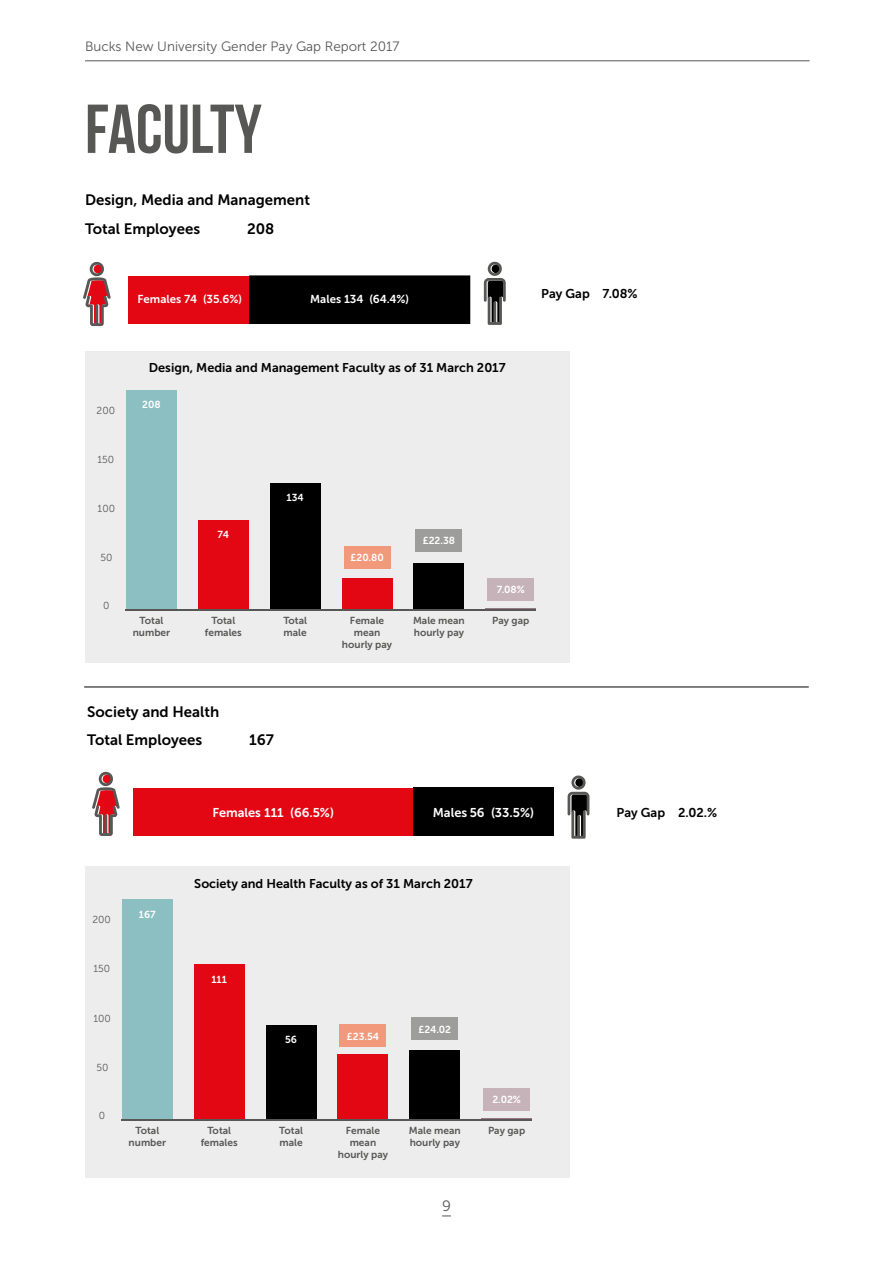
<style>
.page{position:relative;width:893px;height:1263px;background:#fff}
.page>*{position:absolute;margin:0;border:0;box-sizing:border-box;transform-origin:0 0}
.t1{font:69px "Bebas Neue";color:#575756}
.t2{font:15px "Museo Sans 700";color:#000}
.t3{font:15px "Museo Sans 300";color:#575756}
.t4{font:13.5px "Museo Sans 300";color:#575756}
.t5{font:12.75px "Museo Sans 700";color:#000}
.t6{font:12.75px "Museo Sans 700";color:#fff}
.t7{font:11.55px "Museo Sans 700";color:#fff}
.t8{font:10.2px/12.1px "Museo Sans 700";color:#575756;text-align:center}
.t9{font:10.2px "Museo Sans 700";color:#fff}
.t10{font:10.2px "Museo Sans 300";color:#575756}
</style>
<div class="page">
<div style="left:85px;top:351px;width:484px;height:312px;background:#ededed"></div>
<div style="left:85px;top:866px;width:484px;height:311px;background:#ededed"></div>
<hr style="left:84px;top:687px;width:725px;height:1px;background:#000">
<div style="left:122px;top:899px;width:51px;height:220px;background:#8cbfc2"></div>
<div style="left:194px;top:964px;width:50px;height:155px;background:#e30613"></div>
<div style="left:266px;top:1025px;width:50px;height:94px;background:#000"></div>
<div style="left:338px;top:1054px;width:50px;height:65px;background:#e30613"></div>
<div style="left:410px;top:1050px;width:50px;height:69px;background:#000"></div>
<hr style="left:481px;top:1118px;width:51px;height:1px;background:#997783">
<div style="left:340px;top:1024px;width:46px;height:22px;background:#f3997b"></div>
<div style="left:412px;top:1017px;width:46px;height:22px;background:#9d9d9c"></div>
<div style="left:483px;top:1088px;width:47px;height:22px;background:#c6b3b9"></div>
<hr style="left:122px;top:1119px;width:410px;height:2px;background:#575756">
<div style="left:126px;top:390px;width:51px;height:220px;background:#8cbfc2"></div>
<div style="left:198px;top:520px;width:51px;height:90px;background:#e30613"></div>
<div style="left:270px;top:483px;width:50px;height:127px;background:#000"></div>
<div style="left:342px;top:578px;width:50px;height:32px;background:#e30613"></div>
<div style="left:414px;top:563px;width:50px;height:47px;background:#000"></div>
<hr style="left:486px;top:608px;width:50px;height:2px;background:#997783">
<div style="left:344px;top:546px;width:46px;height:23px;background:#f3997b"></div>
<div style="left:416px;top:529px;width:46px;height:23px;background:#9d9d9c"></div>
<div style="left:488px;top:578px;width:46px;height:23px;background:#c6b3b9"></div>
<hr style="left:126px;top:610px;width:410px;height:1px;background:#575756">
<div style="left:413px;top:788px;width:141px;height:48px;background:#000"></div>
<svg style="left:92px;top:772px;width:28px;height:64px"></svg>
<svg style="left:568px;top:775px;width:21px;height:64px"></svg>
<div style="left:133px;top:788px;width:280px;height:48px;background:#e30613"></div>
<svg style="left:83px;top:262px;width:28px;height:64px"></svg>
<svg style="left:484px;top:262px;width:22px;height:63px"></svg>
<div style="left:128px;top:276px;width:121px;height:48px;background:#e30613"></div>
<div style="left:250px;top:276px;width:220px;height:47px;background:#000"></div>
<div style="left:249px;top:276px;width:221px;height:48px;border:1px solid #000"></div>
<hr style="left:85px;top:60px;width:725px;height:1px;background:#575756">
<h3 class="t4" style="left:85px;top:39px;width:316px">Bucks New University Gender Pay Gap Report 2017</h3>
<h1 class="t1" style="left:85px;top:91px;width:178px">FACULTY</h1>
<h2 class="t2" style="left:85px;top:192px;width:226px">Design, Media and Management</h2>
<h2 class="t2" style="left:85px;top:220px;width:117px">Total Employees</h2>
<h2 class="t2" style="left:247px;top:220px;width:29px">208</h2>
<p class="t7" style="left:138px;top:292px;width:106px">Females 74 (35.6%)</p>
<p class="t7" style="left:310px;top:292px;width:100px">Males 134 (64.4%)</p>
<p class="t5" style="left:541px;top:287px;width:98px">Pay Gap 7.08%</p>
<p class="t10" style="left:97px;top:405px;width:20px">200</p>
<p class="t10" style="left:98px;top:454px;width:18px">150</p>
<p class="t10" style="left:98px;top:503px;width:19px">100</p>
<p class="t10" style="left:101px;top:552px;width:14px">50</p>
<p class="t10" style="left:103px;top:600px;width:8px">0</p>
<p class="t5" style="left:149px;top:360px;width:358px">Design, Media and Management Faculty as of 31 March 2017</p>
<p class="t9" style="left:142px;top:399px;width:20px">208</p>
<p class="t9" style="left:218px;top:529px;width:13px">74</p>
<p class="t9" style="left:287px;top:492px;width:19px">134</p>
<p class="t9" style="left:350px;top:552px;width:35px">£20.80</p>
<p class="t9" style="left:423px;top:535px;width:34px">£22.38</p>
<p class="t9" style="left:497px;top:584px;width:29px">7.08%</p>
<p class="t8" style="left:133px;top:614px;width:39px">Total number</p>
<p class="t8" style="left:205px;top:614px;width:38px">Total females</p>
<p class="t8" style="left:283px;top:614px;width:25px;text-align:left">Total male</p>
<p class="t8" style="left:342px;top:614px;width:52px">Female mean hourly pay</p>
<p class="t8" style="left:413px;top:614px;width:53px;text-align:left">Male mean hourly pay</p>
<p class="t8" style="left:492px;top:614px;width:39px">Pay gap</p>
<h2 class="t2" style="left:87px;top:703px;width:134px">Society and Health</h2>
<h2 class="t2" style="left:87px;top:731px;width:117px">Total Employees</h2>
<h2 class="t2" style="left:249px;top:731px;width:26px">167</h2>
<p class="t6" style="left:212px;top:805px;width:123px">Females 111 (66.5%)</p>
<p class="t6" style="left:433px;top:805px;width:103px">Males 56 (33.5%)</p>
<p class="t10" style="left:93px;top:914px;width:20px">200</p>
<p class="t10" style="left:93px;top:963px;width:18px">150</p>
<p class="t10" style="left:93px;top:1012px;width:19px">100</p>
<p class="t10" style="left:96px;top:1062px;width:14px">50</p>
<p class="t10" style="left:99px;top:1110px;width:8px">0</p>
<p class="t9" style="left:139px;top:909px;width:18px">167</p>
<p class="t5" style="left:194px;top:877px;width:280px">Society and Health Faculty as of 31 March 2017</p>
<p class="t9" style="left:211px;top:973px;width:17px">111</p>
<p class="t9" style="left:285px;top:1034px;width:13px">56</p>
<p class="t9" style="left:347px;top:1030px;width:34px">£23.54</p>
<p class="t9" style="left:418px;top:1023px;width:34px">£24.02</p>
<p class="t9" style="left:492px;top:1094px;width:30px">2.02%</p>
<p class="t8" style="left:129px;top:1124px;width:39px">Total number</p>
<p class="t8" style="left:201px;top:1124px;width:38px">Total females</p>
<p class="t8" style="left:279px;top:1124px;width:25px;text-align:left">Total male</p>
<p class="t8" style="left:338px;top:1124px;width:52px">Female mean hourly pay</p>
<p class="t8" style="left:409px;top:1124px;width:53px;text-align:left">Male mean hourly pay</p>
<p class="t8" style="left:488px;top:1124px;width:39px">Pay gap</p>
<h2 class="t3" style="left:442px;top:1198px;width:10px">9</h2>
<p class="t5" style="left:617px;top:806px;width:102px">Pay Gap 2.02.%</p>
</div>
